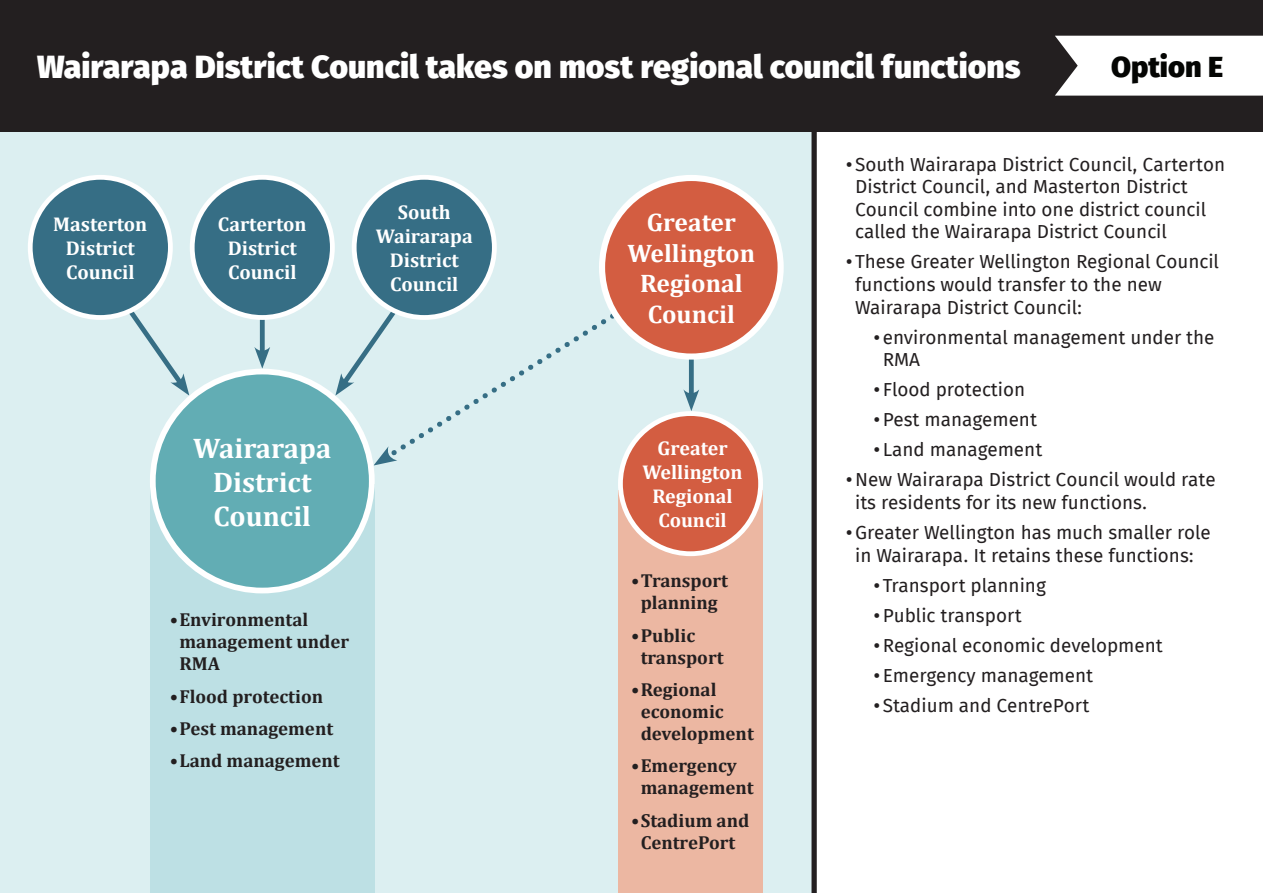
<style>
.page{position:relative;width:1263px;height:893px;background:#fff}
.page>*{position:absolute;margin:0;border:0;box-sizing:border-box;transform-origin:0 0}
.t1{font:800 32.1px "Fira Sans";color:#fff}
.t2{font:800 28.95px "Fira Sans";color:#040503}
.t3{font:700 28.5px/34.2px "Cambria";color:#fff;text-align:center}
.t4{font:700 25.5px/30.6px "Cambria";color:#fff;text-align:center}
.t5{font:700 19.95px/24px "Cambria";color:#fff;text-align:center}
.t6{font:18.9px/22.6px "Fira Sans";color:#231f20}
.t7{font:700 18.9px/22px "Cambria";color:#231f20}
</style>
<div class="page">
<div style="left:0;top:131px;width:811px;height:762px;background:#dceff1"></div>
<div style="left:0;top:0;width:1262px;height:131px;background:#231f20"></div>
<div style="left:811px;top:131px;width:6px;height:762px;background:#231f20"></div>
<svg style="left:123px;top:304px;width:66px;height:92px"></svg>
<div style="left:260px;top:309px;width:5px;height:47px;background:#366e85"></div>
<svg style="left:254px;top:347px;width:16px;height:22px"></svg>
<svg style="left:335px;top:291px;width:313px;height:174px"></svg>
<div style="left:30px;top:177px;width:140px;height:140px;background:#366e85;border-radius:50%"></div>
<div style="left:28px;top:175px;width:145px;height:145px;border:5px solid #fff;border-radius:50%"></div>
<div style="left:192px;top:177px;width:140px;height:140px;background:#366e85;border-radius:50%"></div>
<div style="left:190px;top:175px;width:145px;height:145px;border:5px solid #fff;border-radius:50%"></div>
<div style="left:354px;top:177px;width:140px;height:140px;background:#366e85;border-radius:50%"></div>
<div style="left:352px;top:175px;width:145px;height:145px;border:5px solid #fff;border-radius:50%"></div>
<div style="left:150px;top:485px;width:225px;height:408px;background:#bde0e4"></div>
<div style="left:153px;top:372px;width:219px;height:218px;background:#62adb4;border-radius:50%"></div>
<div style="left:150px;top:369px;width:225px;height:224px;border:6px solid #fff;border-radius:50%"></div>
<div style="left:618px;top:490px;width:145px;height:403px;background:#ecb7a2"></div>
<div style="left:602px;top:178px;width:179px;height:179px;background:#d35d41;border-radius:50%"></div>
<div style="left:599px;top:175px;width:185px;height:185px;border:6px solid #fff;border-radius:50%"></div>
<svg style="left:1055px;top:36px;width:208px;height:60px;background:#f1f1f1"></svg>
<div style="left:620px;top:414px;width:141px;height:140px;background:#d35d41;border-radius:50%"></div>
<div style="left:618px;top:411px;width:145px;height:145px;border:5px solid #fff;border-radius:50%"></div>
<div style="left:689px;top:360px;width:5px;height:38px;background:#366e85"></div>
<svg style="left:683px;top:389px;width:16px;height:22px"></svg>
<p class="t1" style="left:37px;top:44px;width:985px">Wairarapa District Council takes on most regional council functions</p>
<p class="t2" style="left:1111px;top:46px;width:114px">Option E</p>
<p class="t5" style="left:53px;top:212px;width:96px">Masterton</p>
<p class="t5" style="left:66px;top:236px;width:70px">District</p>
<p class="t5" style="left:66px;top:260px;width:70px">Council</p>
<p class="t5" style="left:218px;top:212px;width:90px">Carterton</p>
<p class="t5" style="left:228px;top:236px;width:70px">District</p>
<p class="t5" style="left:228px;top:260px;width:70px">Council</p>
<p class="t5" style="left:376px;top:200px;width:98px">South<br>Wairarapa</p>
<p class="t5" style="left:390px;top:248px;width:70px">District</p>
<p class="t5" style="left:390px;top:272px;width:70px">Council</p>
<p class="t3" style="left:193px;top:430px;width:140px">Wairarapa<br>District</p>
<p class="t3" style="left:213px;top:498px;width:99px">Council</p>
<p class="t7" style="left:179px;top:608px;width:171px;text-indent:-9px">•Environmental management under<br>RMA</p>
<p class="t7" style="left:170px;top:684px;width:155px">•Flood protection</p>
<p class="t7" style="left:170px;top:717px;width:165px">•Pest management</p>
<p class="t7" style="left:170px;top:749px;width:171px">•Land management</p>
<p class="t4" style="left:628px;top:206px;width:129px">Greater<br>Wellington</p>
<p class="t4" style="left:640px;top:267px;width:104px;text-align:left">Regional<br>Council</p>
<p class="t5" style="left:658px;top:436px;width:71px">Greater</p>
<p class="t5" style="left:642px;top:460px;width:101px">Wellington</p>
<p class="t5" style="left:652px;top:484px;width:82px">Regional</p>
<p class="t5" style="left:658px;top:508px;width:70px">Council</p>
<p class="t7" style="left:631px;top:569px;width:98px;text-align:center">•Transport planning</p>
<p class="t7" style="left:641px;top:624px;width:84px;text-indent:-9px">•Public transport</p>
<p class="t7" style="left:641px;top:678px;width:115px;text-indent:-9px">•Regional economic development</p>
<p class="t7" style="left:641px;top:754px;width:115px;text-indent:-9px">•Emergency management</p>
<p class="t7" style="left:631px;top:809px;width:120px;text-align:center">•Stadium and<br>CentrePort</p>
<p class="t6" style="left:855px;top:154px;width:372px;text-indent:-9px">•South Wairarapa District Council, Carterton District Council, and Masterton District Council combine into one district council called the Wairarapa District Council</p>
<p class="t6" style="left:855px;top:252px;width:365px;text-indent:-9px">•These Greater Wellington Regional Council functions would transfer to the new<br>Wairarapa District Council:</p>
<p class="t6" style="left:883px;top:327px;width:333px;text-indent:-9px">•environmental management under the<br>RMA</p>
<p class="t6" style="left:873px;top:380px;width:153px">•Flood protection</p>
<p class="t6" style="left:873px;top:410px;width:165px">•Pest management</p>
<p class="t6" style="left:873px;top:440px;width:170px">•Land management</p>
<p class="t6" style="left:855px;top:470px;width:362px;text-indent:-9px">•New Wairarapa District Council would rate its residents for its new functions.</p>
<p class="t6" style="left:846px;top:522px;width:367px;text-align:center">•Greater Wellington has much smaller role in Wairarapa. It retains these functions:</p>
<p class="t6" style="left:873px;top:575px;width:174px">•Transport planning</p>
<p class="t6" style="left:873px;top:605px;width:150px">•Public transport</p>
<p class="t6" style="left:873px;top:635px;width:291px">•Regional economic development</p>
<p class="t6" style="left:873px;top:665px;width:221px">•Emergency management</p>
<p class="t6" style="left:873px;top:695px;width:217px">•Stadium and CentrePort</p>
</div>
